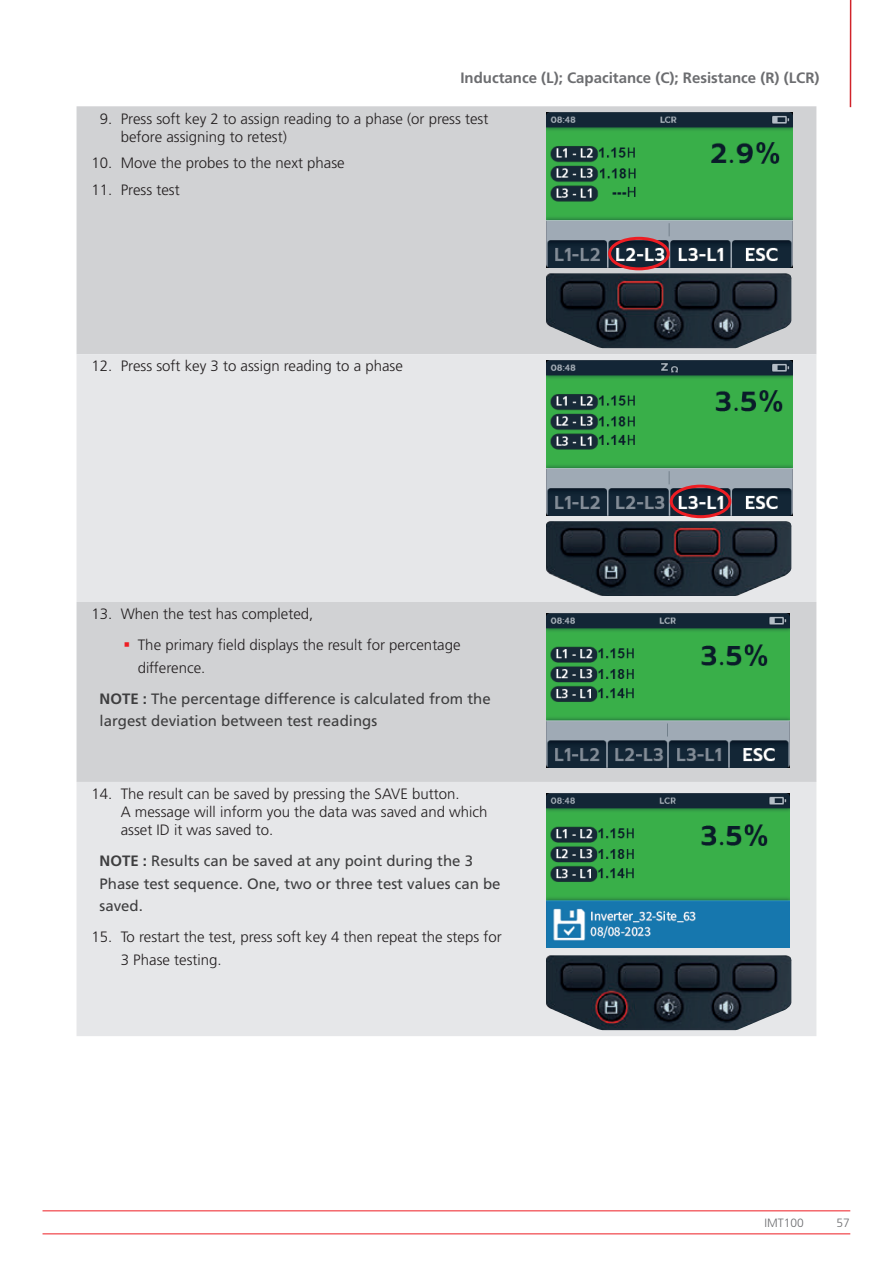
<style>
.page{position:relative;width:893px;height:1263px;background:#fff}
.page>*{position:absolute;margin:0;border:0;box-sizing:border-box;transform-origin:0 0}
.t1{font:300 15px/18px "Frutiger LT Pro";color:#231f20}
.t2{font:15px/22.5px "Frutiger LT Pro";color:#3e3e3f}
.t3{font:700 15px "Frutiger LT Pro";color:#6c6d70}
.t4{font:300 12px "Frutiger LT Pro";color:#6c6d70}
.s1{font-weight:300;color:#231f20}
.s2{font-weight:700}
</style>
<div class="page">
<hr style="left:43px;top:1210px;width:807px;height:1px;background:#ee1d23">
<hr style="left:43px;top:1233px;width:807px;height:1px;background:#ee1d23">
<hr style="left:850px;top:0;width:1px;height:107px;background:#d1232a">
<div style="left:77px;top:106px;width:739px;height:248px;background:#d1d2d4"></div>
<svg style="left:77px;top:354px;width:739px;height:682px;background:#e0e1e3"></svg>
<img style="left:546px;top:112px;width:246px;height:156px">
<div style="left:608px;top:237px;width:62px;height:33px;border:3px solid #ee1d23;border-radius:50%"></div>
<img style="left:546px;top:273px;width:246px;height:75px">
<img style="left:546px;top:360px;width:246px;height:156px">
<div style="left:670px;top:485px;width:61px;height:33px;border:3px solid #ee1d23;border-radius:50%"></div>
<img style="left:546px;top:521px;width:246px;height:75px">
<img style="left:546px;top:613px;width:244px;height:154px">
<img style="left:546px;top:793px;width:244px;height:154px">
<img style="left:546px;top:955px;width:246px;height:75px">
<svg style="left:125px;top:642px;width:4px;height:5px"></svg>
<p class="t3" style="left:460px;top:68px;width:361px">Inductance (L); Capacitance (C); Resistance (R) (LCR)</p>
<p class="t1" style="left:121px;top:109px;width:369px;text-indent:-21px">9. Press soft key 2 to assign reading to a phase (or press test before assigning to retest)</p>
<p class="t1" style="left:91px;top:154px;width:255px">10. Move the probes to the next phase</p>
<p class="t1" style="left:91px;top:180px;width:90px">11. Press test</p>
<p class="t1" style="left:91px;top:357px;width:313px">12. Press soft key 3 to assign reading to a phase</p>
<p class="t1" style="left:138px;top:599px;width:324px;line-height:31px;text-indent:-46px">13. When the test has completed,<br>The primary field displays the result for percentage</p>
<p class="t2" style="left:100px;top:652px;width:393px;line-height:31px;text-indent:38px"><span class="s1">difference.<br></span><span class="s2">NOTE :</span> The percentage difference is calculated from the</p>
<p class="t2" style="left:100px;top:710px;width:279px">largest deviation between test readings</p>
<p class="t1" style="left:121px;top:785px;width:368px;text-indent:-29px">14. The result can be saved by pressing the SAVE button.<br>A message will inform you the data was saved and which asset ID it was saved to.</p>
<p class="t2" style="left:100px;top:850px;width:402px"><span class="s2">NOTE :</span> Results can be saved at any point during the 3<br>Phase test sequence. One, two or three test values can be saved.</p>
<p class="t1" style="left:121px;top:926px;width:382px;line-height:22.5px;text-indent:-29px">15. To restart the test, press soft key 4 then repeat the steps for<br>3 Phase testing.</p>
<p class="t4" style="left:764px;top:1216px;width:41px">IMT100</p>
<p class="t4" style="left:837px;top:1216px;width:15px">57</p>
</div>
